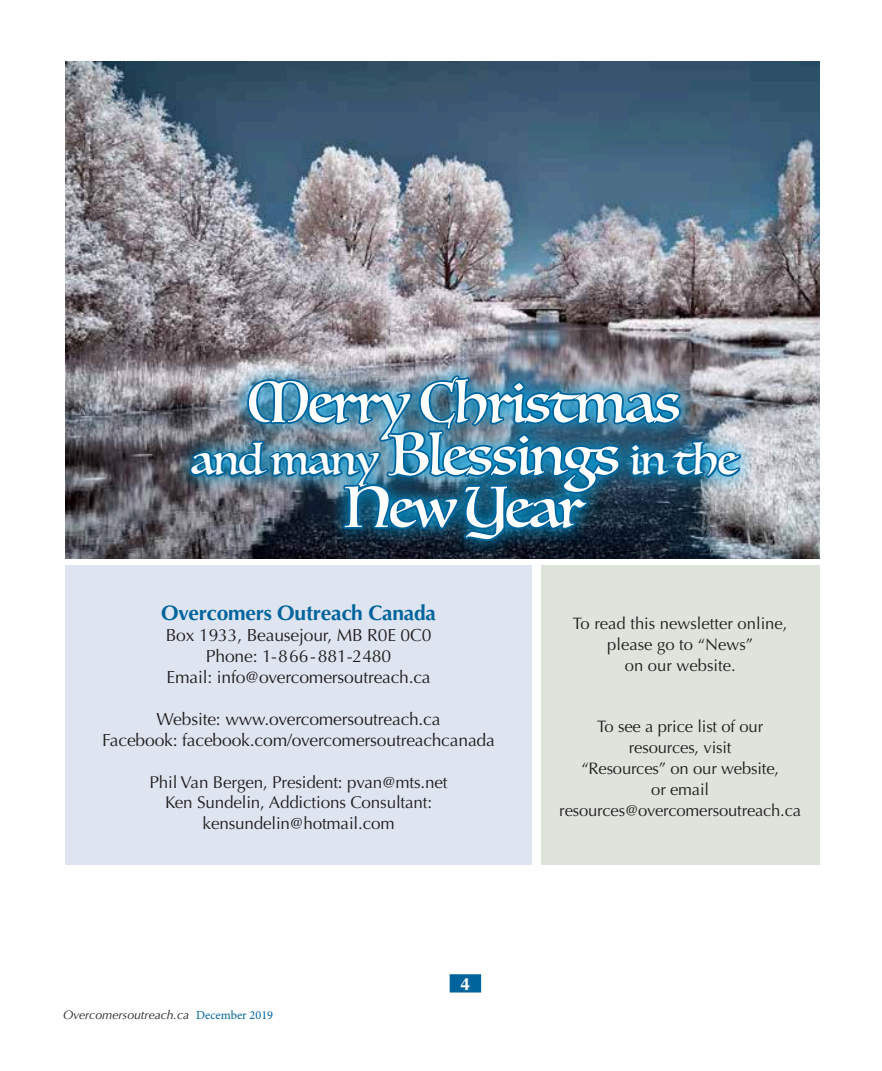
<style>
.page{position:relative;width:882px;height:1071px;background:#fff}
.page>*{position:absolute;margin:0;border:0;box-sizing:border-box;transform-origin:0 0}
.t1{font:56px "Luminari";letter-spacing:-.025em;color:#fff}
.t2{font:42px "Luminari";letter-spacing:-.025em;color:#fff}
.t3{font:700 21px "Optima";letter-spacing:-.01em;color:#00649c}
.t4{font:17.5px/21px "Optima";letter-spacing:-.01em;color:#231f20;text-align:center}
.t5{font:700 17.5px "Optima";color:#fff}
.t6{font:17.15px/20.5px "Optima";letter-spacing:-.01em;color:#231f20;text-align:center}
.t7{font:16.62px/21px "Optima";letter-spacing:-.01em;color:#231f20;text-align:center}
.t8{font:italic 12.25px "Optima";color:#231f20}
.s1{font-size:56px}
.s2{font-family:"Minion Pro";font-style:normal;color:#00649c}
</style>
<div class="page">
<div style="left:450px;top:974px;width:31px;height:19px;background:#00649c;border:2px solid #00649c"></div>
<img style="left:65px;top:62px;width:754px;height:497px">
<svg style="left:173px;top:359px;width:584px;height:198px;background:#4f525c"></svg>
<img style="left:187px;top:283px;width:557px;height:263px">
<div style="left:65px;top:565px;width:467px;height:300px;background:#dee5f0"></div>
<div style="left:541px;top:565px;width:278px;height:300px;background:#dee4dc"></div>
<h1 class="t1" style="left:248px;top:355px;width:435px">Merry Christmas</h1>
<h2 class="t2" style="left:191px;top:424px;width:548px">and many <span class="s1">Blessings</span> in the</h2>
<h1 class="t1" style="left:344px;top:460px;width:241px">New Year</h1>
<p class="t3" style="left:161px;top:601px;width:277px">Overcomers Outreach Canada</p>
<p class="t4" style="left:166px;top:625px;width:267px">Box 1933, Beausejour, MB R0E 0C0<br>Phone: 1-866-881-2480<br>Email: info@overcomersoutreach.ca</p>
<p class="t4" style="left:102px;top:709px;width:394px">Website: www.overcomersoutreach.ca<br>Facebook: facebook.com/overcomersoutreachcanada</p>
<p class="t6" style="left:150px;top:772px;width:300px">Phil Van Bergen, President: pvan@mts.net<br>Ken Sundelin, Addictions Consultant: kensundelin@hotmail.com</p>
<p class="t8" style="left:63px;top:1008px;width:212px">Overcomersoutreach.ca <span class="s2">December 2019</span></p>
<p class="t5" style="left:461px;top:974px;width:11px">4</p>
<p class="t7" style="left:573px;top:613px;width:216px">To read this newsletter online, please go to “News”<br>on our website.</p>
<p class="t7" style="left:559px;top:716px;width:243px">To see a price list of our<br>resources, visit<br>“Resources” on our website,<br>or email resources@overcomersoutreach.ca</p>
</div>
